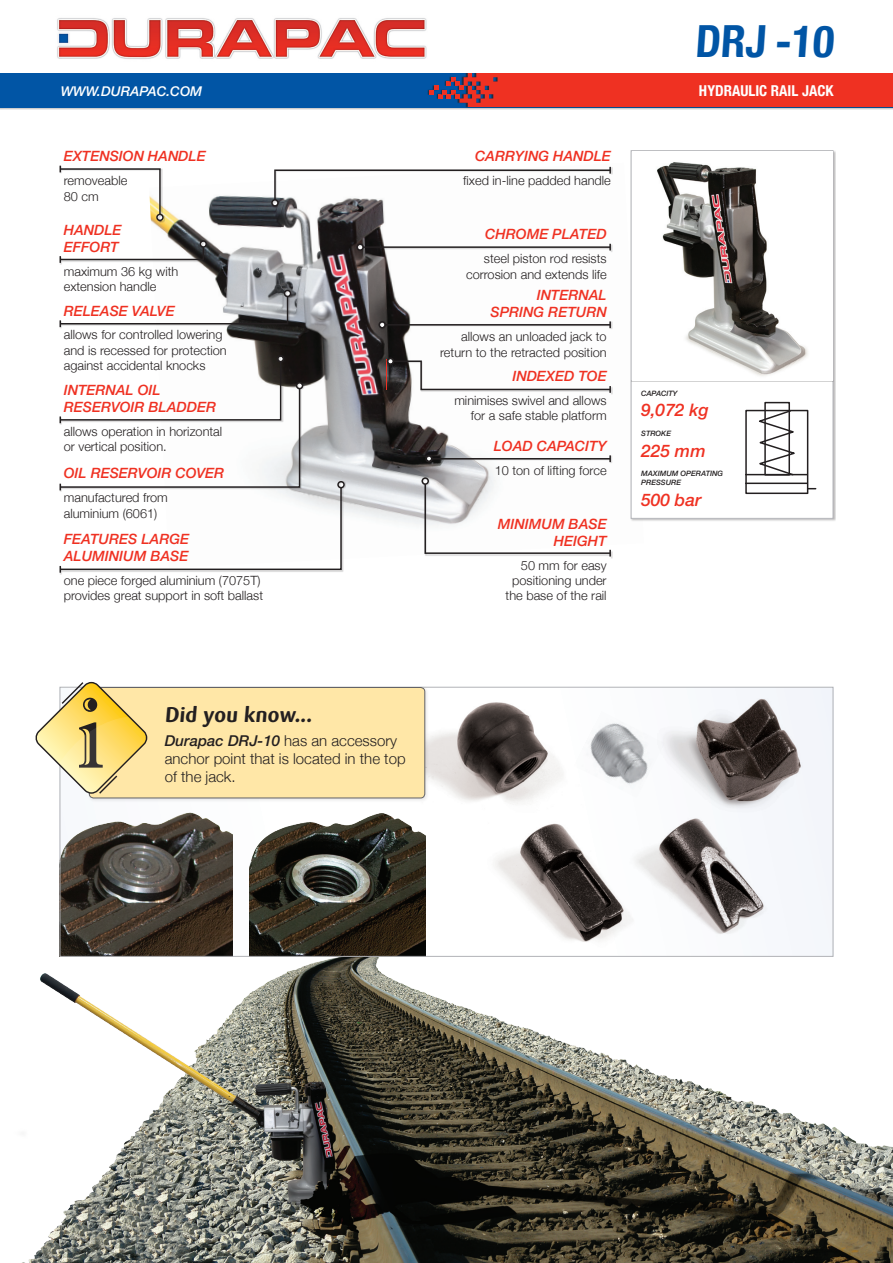
<style>
.page{position:relative;width:893px;height:1263px;background:#fff}
.page>*{position:absolute;margin:0;border:0;box-sizing:border-box;transform-origin:0 0}
.t1{font:103.95px "Imprint MT Shadow";color:#231f20}
.t2{font:700 condensed 44.25px "Helvetica Neue";color:#0155a5}
.t3{font:700 21px "Sari";color:#231f20}
.t4{font:italic 500 17.4px "Helvetica Neue";color:#ef3122}
.t5{font:300 15px/18px "Helvetica Neue";color:#231f20}
.t6{font:700 condensed 15px "Helvetica Neue";color:#fff}
.t7{font:italic 500 14.25px/17.1px "Helvetica Neue";color:#ef3122;text-align:center}
.t8{font:italic 500 13.5px "Helvetica Neue";color:#fff}
.t9{font:300 12.75px/15.3px "Helvetica Neue";color:#231f20}
.t10{font:italic 500 7.35px/8.9px "Helvetica Neue";color:#231f20}
.s1{font-weight:500;font-style:italic}
</style>
<div class="page">
<img style="left:22px;top:916px;width:871px;height:347px">
<div style="left:0;top:72px;width:893px;height:38px;background:#231f20;opacity:.35"></div>
<div style="left:0;top:73px;width:893px;height:34px;background:#0155a5"></div>
<div style="left:457px;top:72px;width:436px;height:36px;background:#074b8e"></div>
<div style="left:0;top:0;width:893px;height:73px;background:#fff"></div>
<img style="left:57px;top:18px;width:370px;height:41px">
<svg style="left:427px;top:73px;width:466px;height:34px;background:#dc332a"></svg>
<img style="left:153px;top:163px;width:478px;height:396px">
<div style="left:631px;top:150px;width:205px;height:372px;background:#231f20;opacity:.3"></div>
<div style="left:631px;top:150px;width:202px;height:369px;background:#fff;border:1px solid #b2b3b7"></div>
<hr style="left:631px;top:381px;width:202px;height:1px;background:#231f20">
<img style="left:632px;top:151px;width:200px;height:229px">
<div style="left:60px;top:687px;width:773px;height:269px;background:#fafbfd"></div>
<img style="left:62px;top:812px;width:170px;height:143px">
<img style="left:249px;top:813px;width:176px;height:142px">
<div style="left:59px;top:240px;width:150px;height:25px;background:#231f20;opacity:.2"></div>
<div style="left:200px;top:240px;width:7px;height:8px;border:2px solid #231f20;border-radius:50%"></div>
<svg style="left:59px;top:241px;width:147px;height:22px"></svg>
<div style="left:59px;top:166px;width:106px;height:57px;background:#231f20;opacity:.2"></div>
<div style="left:156px;top:214px;width:8px;height:7px;border:2px solid #231f20;border-radius:50%"></div>
<svg style="left:59px;top:166px;width:102px;height:50px"></svg>
<div style="left:425px;top:455px;width:188px;height:9px;background:#231f20;opacity:.2"></div>
<hr style="left:432px;top:458px;width:178px;height:1px;background:#231f20">
<div style="left:425px;top:455px;width:8px;height:7px;border:2px solid #231f20;border-radius:50%"></div>
<svg style="left:609px;top:455px;width:2px;height:7px"></svg>
<div style="left:378px;top:321px;width:235px;height:9px;background:#231f20;opacity:.2"></div>
<hr style="left:385px;top:324px;width:225px;height:2px;background:#231f20">
<div style="left:378px;top:321px;width:8px;height:8px;border:2px solid #231f20;border-radius:50%"></div>
<svg style="left:609px;top:321px;width:2px;height:7px"></svg>
<div style="left:271px;top:167px;width:341px;height:41px;background:#231f20;opacity:.2"></div>
<div style="left:271px;top:199px;width:8px;height:8px;border:2px solid #231f20;border-radius:50%"></div>
<svg style="left:272px;top:167px;width:340px;height:39px"></svg>
<div style="left:356px;top:243px;width:257px;height:9px;background:#231f20;opacity:.2"></div>
<hr style="left:363px;top:246px;width:247px;height:2px;background:#231f20">
<div style="left:356px;top:243px;width:8px;height:8px;border:2px solid #231f20;border-radius:50%"></div>
<div style="left:59px;top:355px;width:227px;height:70px;background:#231f20;opacity:.2"></div>
<div style="left:277px;top:355px;width:7px;height:8px;border:2px solid #231f20;border-radius:50%"></div>
<div style="left:59px;top:290px;width:234px;height:39px;background:#231f20;opacity:.2"></div>
<div style="left:284px;top:290px;width:7px;height:7px;border:2px solid #231f20;border-radius:50%"></div>
<svg style="left:59px;top:295px;width:230px;height:32px"></svg>
<img style="left:394px;top:686px;width:198px;height:151px">
<img style="left:655px;top:686px;width:160px;height:105px">
<img style="left:657px;top:791px;width:121px;height:143px">
<div style="left:87px;top:685px;width:343px;height:118px;background:#231f20;opacity:.1"></div>
<div style="left:89px;top:687px;width:336px;height:111px;background:#ffe7a7;border-radius:4px"></div>
<div style="left:89px;top:687px;width:336px;height:111px;border:1px solid #636366;border-radius:4px"></div>
<svg style="left:35px;top:681px;width:112px;height:114px"></svg>
<img style="left:475px;top:812px;width:182px;height:146px">
<img style="left:573px;top:711px;width:91px;height:87px">
<div style="left:745px;top:410px;width:63px;height:84px;border:2px solid #231f20"></div>
<div style="left:764px;top:402px;width:26px;height:74px;border:2px solid #231f20"></div>
<hr style="left:746px;top:474px;width:61px;height:1px;background:#231f20">
<hr style="left:746px;top:483px;width:61px;height:1px;background:#231f20">
<svg style="left:755px;top:409px;width:44px;height:67px"></svg>
<div style="left:387px;top:357px;width:225px;height:38px;background:#231f20;opacity:.2"></div>
<div style="left:387px;top:357px;width:7px;height:8px;border:2px solid #231f20;border-radius:50%"></div>
<svg style="left:388px;top:359px;width:224px;height:34px"></svg>
<div style="left:421px;top:477px;width:192px;height:81px;background:#231f20;opacity:.2"></div>
<div style="left:421px;top:477px;width:8px;height:8px;border:2px solid #231f20;border-radius:50%"></div>
<svg style="left:423px;top:479px;width:189px;height:77px"></svg>
<div style="left:59px;top:481px;width:287px;height:93px;background:#231f20;opacity:.2"></div>
<div style="left:337px;top:481px;width:8px;height:7px;border:2px solid #231f20;border-radius:50%"></div>
<svg style="left:59px;top:357px;width:284px;height:216px"></svg>
<h2 class="t2" style="left:695px;top:14px;width:144px">DRJ -10</h2>
<p class="t8" style="left:61px;top:83px;width:143px">WWW.DURAPAC.COM</p>
<p class="t6" style="left:699px;top:82px;width:136px">HYDRAULIC RAIL JACK</p>
<p class="t7" style="left:64px;top:148px;width:10px">EXTENSION</p>
<p class="t7" style="left:148px;top:148px;width:22px">HAND</p>
<p class="t7" style="left:189px;top:148px;width:19px">LE</p>
<p class="t9" style="left:64px;top:173px;width:65px">removeable<br>80 cm</p>
<p class="t7" style="left:64px;top:221px;width:22px">HAND</p>
<p class="t7" style="left:104px;top:221px;width:19px">LE</p>
<p class="t7" style="left:64px;top:239px;width:37px">EFFORT</p>
<p class="t9" style="left:64px;top:264px;width:116px">maximum 36 kg with extension handle</p>
<p class="t7" style="left:64px;top:302px;width:38px">RELEASE</p>
<p class="t7" style="left:132px;top:302px;width:45px">VALVE</p>
<p class="t9" style="left:64px;top:327px;width:164px">allows for controlled lowering and is recessed for protection against accidental knocks</p>
<p class="t7" style="left:64px;top:381px;width:15px">INTERNA</p>
<p class="t7" style="left:126px;top:381px;width:37px">L OIL</p>
<p class="t7" style="left:64px;top:398px;width:11px">RESER</p>
<p class="t7" style="left:111px;top:398px;width:18px">VOIR</p>
<p class="t7" style="left:149px;top:398px;width:30px">BLADDER</p>
<p class="t9" style="left:64px;top:423px;width:160px">allows operation in horizontal or vertical position.</p>
<p class="t7" style="left:64px;top:465px;width:48px">OIL RESER</p>
<p class="t7" style="left:138px;top:465px;width:18px">VOIR</p>
<p class="t7" style="left:175px;top:465px;width:41px">CO VER</p>
<p class="t9" style="left:64px;top:490px;width:106px">manufactured from aluminium (6061)</p>
<h1 class="t1" style="left:76px;top:379px;width:35px">?</h1>
<p class="t7" style="left:64px;top:530px;width:127px;text-align:left">FEATURES LARGE<br>ALUMINIUM</p>
<h1 class="t1" style="left:79px;top:526px;width:26px">!</h1>
<p class="t7" style="left:150px;top:547px;width:21px">BASE</p>
<p class="t9" style="left:64px;top:572px;width:201px">one piece forged aluminium (7075T) provides great support in soft ballast</p>
<h1 class="t1" style="left:76px;top:671px;width:30px">i</h1>
<h3 class="t3" style="left:165px;top:702px;width:151px">Did you know...</h3>
<p class="t5" style="left:165px;top:731px;width:242px"><span class="s1">DURAPAC DRJ-10</span> has an accessory anchor point that is located in the top of the jack.</p>
<p class="t7" style="left:475px;top:148px;width:11px">CARRYING</p>
<p class="t7" style="left:553px;top:148px;width:22px">HAND</p>
<p class="t7" style="left:594px;top:148px;width:19px">LE</p>
<p class="t9" style="left:463px;top:173px;width:149px">fixed in-line padded handle</p>
<p class="t7" style="left:485px;top:226px;width:33px">CHROME</p>
<p class="t7" style="left:552px;top:226px;width:28px">PLATED</p>
<p class="t9" style="left:466px;top:251px;width:142px;text-align:right">steel piston rod resists corrosion and extends life</p>
<p class="t7" style="left:537px;top:287px;width:10px">INTERNA</p>
<p class="t7" style="left:598px;top:287px;width:10px">L</p>
<p class="t7" style="left:490px;top:304px;width:20px">SPRING</p>
<p class="t7" style="left:548px;top:304px;width:11px">RETURN</p>
<p class="t9" style="left:440px;top:329px;width:168px;text-align:right">allows an unloaded jack to return to the retracted position</p>
<p class="t7" style="left:512px;top:367px;width:15px">INDEXED</p>
<p class="t7" style="left:578px;top:367px;width:11px">TOE</p>
<p class="t9" style="left:454px;top:392px;width:154px;text-align:right">minimises swivel and allows for a safe stable platform</p>
<p class="t7" style="left:494px;top:437px;width:20px">LOAD</p>
<p class="t7" style="left:537px;top:437px;width:10px">CAPACITY</p>
<p class="t9" style="left:495px;top:463px;width:113px">10 ton of lifting force</p>
<p class="t7" style="left:554px;top:515px;width:55px">BASE<br>HEIGHT</p>
<p class="t9" style="left:506px;top:557px;width:103px;text-align:right">50 mm for easy positioning under the base of the rail</p>
<p class="t7" style="left:498px;top:515px;width:23px">MINIMUM</p>
<p class="t10" style="left:641px;top:388px;width:38px">CAPACITY</p>
<h3 class="t4" style="left:641px;top:400px;width:69px">9,072 KG</h3>
<p class="t10" style="left:641px;top:429px;width:31px">STROKE</p>
<h3 class="t4" style="left:641px;top:440px;width:66px">225 MM</h3>
<p class="t10" style="left:641px;top:469px;width:83px">MAXIMUM OPERATING<br>PRESSURE</p>
<h3 class="t4" style="left:641px;top:489px;width:62px">500 BAR</h3>
</div>
